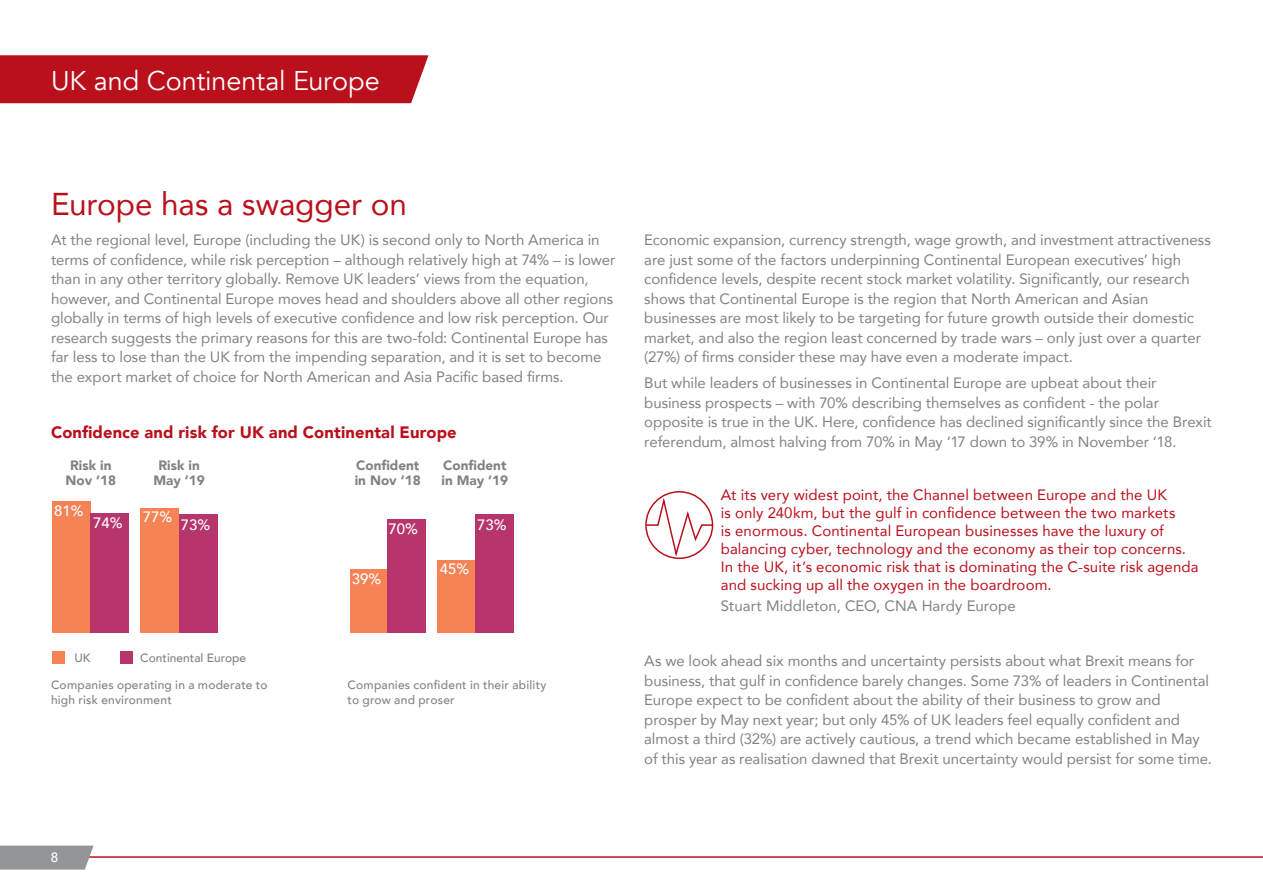
<style>
.page{position:relative;width:1263px;height:893px;background:#fff}
.page>*{position:absolute;margin:0;border:0;box-sizing:border-box;transform-origin:0 0}
.Intro_Head_Text_Red{font:31.5px "Avenir LT Com";letter-spacing:-.005em;color:#ba101c}
.White_Body_Text_Head{font:27px "Avenir LT Com";letter-spacing:-.005em;color:#fff}
.Red_Chart_Title{font:900 16.5px "Avenir LT Com";letter-spacing:.01em;color:#ba101c}
.Body_Text_Grey{font:15px/19.5px "Avenir LT Com";letter-spacing:-.005em;color:#808285}
.Quote_Text{font:15px/18px "Avenir LT Com";letter-spacing:.01em;color:#ba101c}
.Quote_Name_Text{font:15px "Avenir LT Com";letter-spacing:.005em;color:#808285}
.t1{font:500 15px "Avenir LT Com";color:#fff}
.t2{font:900 13.5px/15px "Avenir LT Com";color:#808285;text-align:center}
.t3{font:500 13.5px "Avenir LT Com";color:#fff}
.Legend{font:500 12px/15px "Avenir LT Com";letter-spacing:.02em;color:#808285}
.Legend-2{font:500 12px "Avenir LT Com";color:#808285}
</style>
<div class="page">
<div style="left:0;top:55px;width:428px;height:48px;background:#ba101c"></div>
<svg style="left:645px;top:494px;width:69px;height:66px"></svg>
<div style="left:645px;top:491px;width:68px;height:68px;border:2px solid #ba101c;border-radius:50%"></div>
<div style="left:53px;top:501px;width:38px;height:132px;background:#f58355"></div>
<div style="left:351px;top:569px;width:38px;height:64px;background:#f58355"></div>
<div style="left:120px;top:651px;width:13px;height:12px;background:#b6366b"></div>
<div style="left:53px;top:651px;width:12px;height:12px;background:#f58355"></div>
<div style="left:438px;top:560px;width:38px;height:73px;background:#f58355"></div>
<div style="left:387px;top:519px;width:38px;height:114px;background:#b6366b"></div>
<div style="left:141px;top:508px;width:38px;height:125px;background:#f58355"></div>
<div style="left:475px;top:514px;width:38px;height:119px;background:#b6366b"></div>
<div style="left:179px;top:514px;width:38px;height:119px;background:#b6366b"></div>
<div style="left:91px;top:513px;width:38px;height:120px;background:#b6366b"></div>
<svg style="left:0;top:845px;width:1263px;height:13px"></svg>
<svg style="left:0;top:846px;width:94px;height:24px;background:#9a9b9e"></svg>
<p class="White_Body_Text_Head" style="left:51px;top:64px;width:330px">UK and Continental Europe</p>
<p class="Intro_Head_Text_Red" style="left:51px;top:185px;width:357px">Europe has a swagger on</p>
<p class="Body_Text_Grey" style="left:51px;top:230px;width:566px">At the regional level, Europe (including the UK) is second only to North America in terms of confidence, while risk perception – although relatively high at 74% – is lower than in any other territory globally. Remove UK leaders’ views from the equation, however, and Continental Europe moves head and shoulders above all other regions globally in terms of high levels of executive confidence and low risk perception. Our research suggests the primary reasons for this are two-fold: Continental Europe has far less to lose than the UK from the impending separation, and it is set to become the export market of choice for North American and Asia Pacific based firms.</p>
<p class="Body_Text_Grey" style="left:644px;top:230px;width:568px">Economic expansion, currency strength, wage growth, and investment attractiveness are just some of the factors underpinning Continental European executives’ high confidence levels, despite recent stock market volatility. Significantly, our research shows that Continental Europe is the region that North American and Asian businesses are most likely to be targeting for future growth outside their domestic market, and also the region least concerned by trade wars – only just over a quarter (27%) of firms consider these may have even a moderate impact.</p>
<p class="Body_Text_Grey" style="left:644px;top:373px;width:569px">But while leaders of businesses in Continental Europe are upbeat about their business prospects – with 70% describing themselves as confident - the polar opposite is true in the UK. Here, confidence has declined significantly since the Brexit referendum, almost halving from 70% in May ‘17 down to 39% in November ‘18.</p>
<p class="Red_Chart_Title" style="left:51px;top:422px;width:407px">Confidence and risk for UK and Continental Europe</p>
<p class="t2" style="left:65px;top:458px;width:52px">Risk in<br>Nov ’18</p>
<p class="t2" style="left:355px;top:458px;width:67px;text-align:left">Confident in Nov ’18</p>
<p class="t2" style="left:153px;top:458px;width:53px">Risk in<br>May ’19</p>
<p class="t2" style="left:442px;top:458px;width:68px;text-align:left">Confident in May ’19</p>
<p class="t1" style="left:54px;top:502px;width:31px">81%</p>
<p class="t1" style="left:143px;top:508px;width:31px">77%</p>
<p class="t1" style="left:93px;top:514px;width:31px">74%</p>
<p class="t1" style="left:181px;top:516px;width:31px">73%</p>
<p class="Legend" style="left:74px;top:650px;width:18px">UK</p>
<p class="Legend-2" style="left:140px;top:650px;width:107px">Continental Europe</p>
<p class="t1" style="left:388px;top:520px;width:31px">70%</p>
<p class="t1" style="left:352px;top:570px;width:31px">39%</p>
<p class="t1" style="left:477px;top:516px;width:31px">73%</p>
<p class="t1" style="left:440px;top:559px;width:31px">45%</p>
<p class="Legend" style="left:51px;top:678px;width:218px">Companies operating in a moderate to high risk environment</p>
<p class="Legend" style="left:348px;top:678px;width:200px">Companies confident in their ability to grow and proser</p>
<p class="t3" style="left:51px;top:849px;width:9px">8</p>
<p class="Quote_Text" style="left:721px;top:486px;width:479px">At its very widest point, the Channel between Europe and the UK<br>is only 240km, but the gulf in confidence between the two markets<br>is enormous. Continental European businesses have the luxury of balancing cyber, technology and the economy as their top concerns.<br>In the UK, it’s economic risk that is dominating the C-suite risk agenda and sucking up all the oxygen in the boardroom.</p>
<p class="Quote_Name_Text" style="left:721px;top:596px;width:297px">Stuart Middleton, CEO, CNA Hardy Europe</p>
<p class="Body_Text_Grey" style="left:644px;top:651px;width:569px">As we look ahead six months and uncertainty persists about what Brexit means for business, that gulf in confidence barely changes. Some 73% of leaders in Continental Europe expect to be confident about the ability of their business to grow and prosper by May next year; but only 45% of UK leaders feel equally confident and almost a third (32%) are actively cautious, a trend which became established in May of this year as realisation dawned that Brexit uncertainty would persist for some time.</p>
</div>
